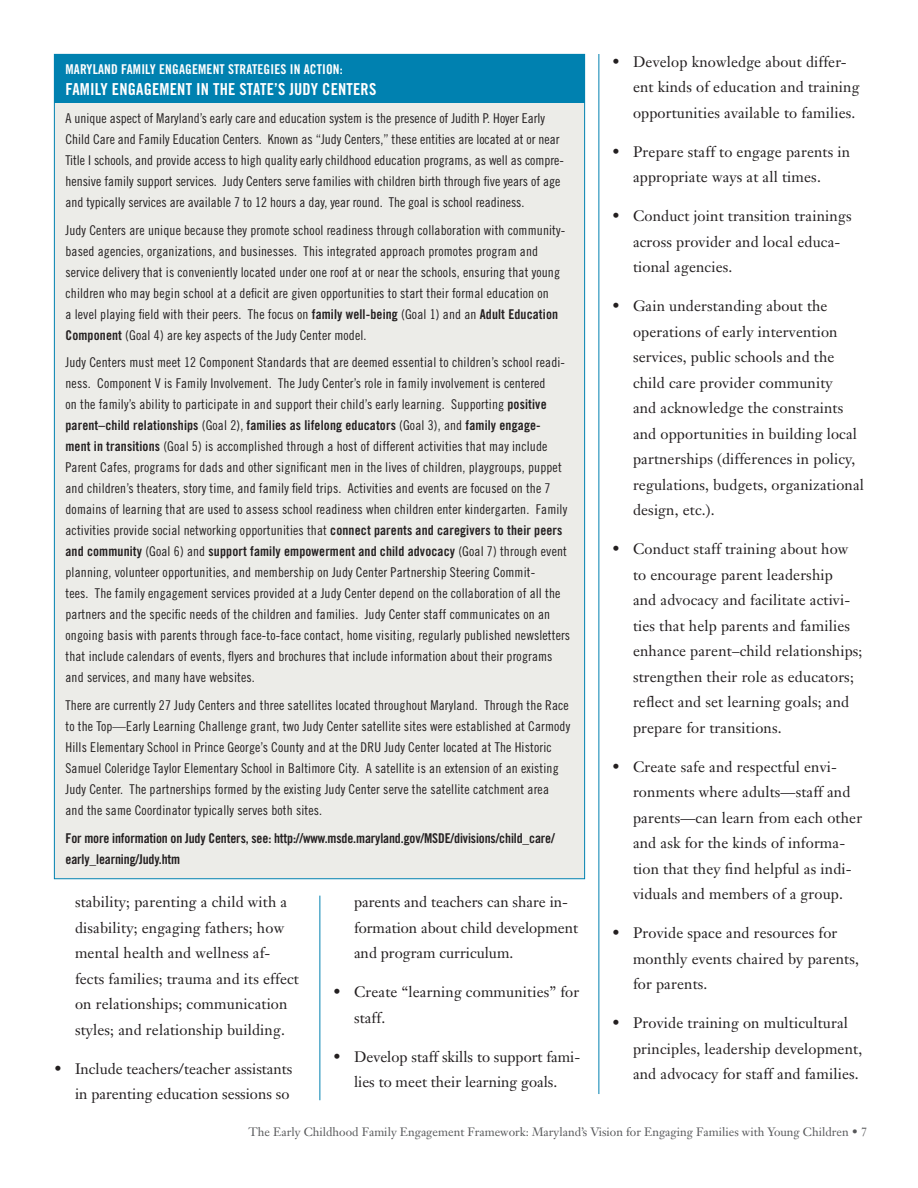
<style>
.page{position:relative;width:918px;height:1188px;background:#fff}
.page>*{position:absolute;margin:0;border:0;box-sizing:border-box;transform-origin:0 0}
.t1{font:16.5px "Trade Gothic Bold Cond Twenty";letter-spacing:.01em;color:#fff}
.t2{font:15px/25.5px "Janson Text";letter-spacing:.01em;color:#231f20}
.t3{font:13.5px/21px "Trade Gothic Cond Eighteen";letter-spacing:.01em;color:#231f20}
.t4{font:13.5px "Trade Gothic Bold Cond Twenty";letter-spacing:.01em;color:#231f20}
.t5{font:13.5px/21px "Trade Gothic Bold Cond Twenty";letter-spacing:-.01em;color:#231f20}
.t6{font:13.5px "Trade Gothic Bold Cond Twenty";letter-spacing:.01em;color:#fff}
.t7{font:12px "Janson Text";color:#57585a}
.s1{font-family:"Trade Gothic Bold Cond Twenty"}
.s2{font-family:"Trade Gothic Cond Eighteen"}
</style>
<div class="page">
<hr style="left:320px;top:896px;width:1px;height:204px;background:#0081b0">
<div style="left:54px;top:54px;width:531px;height:825px;background:#ecece8;border:1px solid #0081b0"></div>
<div style="left:54px;top:54px;width:531px;height:49px;background:#0081b0"></div>
<hr style="left:598px;top:54px;width:1px;height:1040px;background:#0081b0">
<p class="t6" style="left:66px;top:61px;width:279px">Maryland Family Engagement Strategies in Action:</p>
<p class="t1" style="left:66px;top:79px;width:311px">Family Engagement in the state’s Judy Centers</p>
<p class="t3" style="left:66px;top:107px;width:500px">A unique aspect of Maryland’s early care and education system is the presence of Judith P. Hoyer Early Child Care and Family Education Centers. Known as “Judy Centers,” these entities are located at or near Title I schools, and provide access to high quality early childhood education programs, as well as compre&shy;hensive family support services. Judy Centers serve families with children birth through five years of age and typically services are available 7 to 12 hours a day, year round. The goal is school readiness.</p>
<p class="t3" style="left:66px;top:219px;width:501px">Judy Centers are unique because they promote school readiness through collaboration with community&shy;based agencies, organizations, and businesses. This integrated approach promotes program and service delivery that is conveniently located under one roof at or near the schools, ensuring that young children who may begin school at a deficit are given opportunities to start their formal education on<br>a level playing field with their peers. The focus on <span class="s1">family well-being</span> (Goal 1) and an <span class="s1">Adult Education Component</span> (Goal 4) are key aspects of the Judy Center model.</p>
<p class="t3" style="left:66px;top:352px;width:501px">Judy Centers must meet 12 Component Standards that are deemed essential to children’s school readi&shy;ness. Component V is Family Involvement. The Judy Center’s role in family involvement is centered<br>on the family’s ability to participate in and support their child’s early learning. Supporting <span class="s1">positive</span></p>
<p class="t4" style="left:66px;top:417px;width:477px">parent–child relationships <span class="s2">(Goal 2),</span> families as lifelong educators <span class="s2">(Goal 3), and</span> family engage-</p>
<p class="t3" style="left:66px;top:436px;width:503px"><span class="s1">ment in transitions</span> (Goal 5) is accomplished through a host of different activities that may include Parent Cafes, programs for dads and other significant men in the lives of children, playgroups, puppet and children’s theaters, story time, and family field trips. Activities and events are focused on the 7 domains of learning that are used to assess school readiness when children enter kindergarten. Family activities provide social networking opportunities that <span class="s1">connect parents and caregivers to their peers</span></p>
<p class="t4" style="left:66px;top:543px;width:503px">and community <span class="s2">(Goal 6) and</span> support family empowerment and child advocacy <span class="s2">(Goal 7) through event</span></p>
<p class="t3" style="left:66px;top:562px;width:506px">planning, volunteer opportunities, and membership on Judy Center Partnership Steering Commit-<br>tees. The family engagement services provided at a Judy Center depend on the collaboration of all the partners and the specific needs of the children and families. Judy Center staff communicates on an ongoing basis with parents through face-to-face contact, home visiting, regularly published newsletters that include calendars of events, flyers and brochures that include information about their programs and services, and many have websites.</p>
<p class="t3" style="left:66px;top:695px;width:506px">There are currently 27 Judy Centers and three satellites located throughout Maryland. Through the Race to the Top—Early Learning Challenge grant, two Judy Center satellite sites were established at Carmody Hills Elementary School in Prince George’s County and at the DRU Judy Center located at The Historic Samuel Coleridge Taylor Elementary School in Baltimore City. A satellite is an extension of an existing Judy Center. The partnerships formed by the existing Judy Center serve the satellite catchment area and the same Coordinator typically serves both sites.</p>
<p class="t5" style="left:66px;top:828px;width:491px">For more information on Judy Centers, see: http://www.msde.maryland.gov/MSDE/divisions/child_care/ early_learning/Judy.htm</p>
<p class="t2" style="left:75px;top:889px;width:225px">stability; parenting a child with a disability; engaging fathers; how mental health and wellness af&shy;fects families; trauma and its effect on relationships; communication styles; and relationship building.</p>
<p class="t2" style="left:54px;top:1056px;width:240px;text-align:right">• Include teachers/teacher assistants in parenting education sessions so</p>
<p class="t2" style="left:354px;top:889px;width:226px">parents and teachers can share in&shy;formation about child development and program curriculum.</p>
<p class="t2" style="left:354px;top:979px;width:227px;text-indent:-21px">• Create “learning communities” for staff.</p>
<p class="t2" style="left:333px;top:1044px;width:249px;text-align:center">• Develop staff skills to support fami&shy;lies to meet their learning goals.</p>
<p class="t2" style="left:633px;top:49px;width:228px;text-indent:-21px">• Develop knowledge about differ&shy;ent kinds of education and training opportunities available to families.</p>
<p class="t2" style="left:612px;top:139px;width:240px;text-align:center">• Prepare staff to engage parents in appropriate ways at all times.</p>
<p class="t2" style="left:633px;top:203px;width:220px;text-indent:-21px">• Conduct joint transition trainings across provider and local educa&shy;tional agencies.</p>
<p class="t2" style="left:633px;top:293px;width:233px;text-indent:-21px">• Gain understanding about the operations of early intervention services, public schools and the child care provider community<br>and acknowledge the constraints and opportunities in building local partnerships (differences in policy, regulations, budgets, organizational design, etc.).</p>
<p class="t2" style="left:633px;top:536px;width:231px;text-indent:-21px">• Conduct staff training about how to encourage parent leadership<br>and advocacy and facilitate activi&shy;ties that help parents and families enhance parent–child relationships; strengthen their role as educators; reflect and set learning goals; and prepare for transitions.</p>
<p class="t2" style="left:633px;top:754px;width:231px;text-indent:-21px">• Create safe and respectful envi&shy;ronments where adults—staff and parents—can learn from each other and ask for the kinds of informa&shy;tion that they find helpful as indi&shy;viduals and members of a group.</p>
<p class="t2" style="left:633px;top:920px;width:228px;text-indent:-21px">• Provide space and resources for monthly events chaired by parents, for parents.</p>
<p class="t2" style="left:633px;top:1010px;width:231px;text-indent:-21px">• Provide training on multicultural principles, leadership development, and advocacy for staff and families.</p>
<p class="t7" style="left:249px;top:1124px;width:620px">The Early Childhood Family Engagement Framework: Maryland’s Vision for Engaging Families with Young Children • 7</p>
</div>
